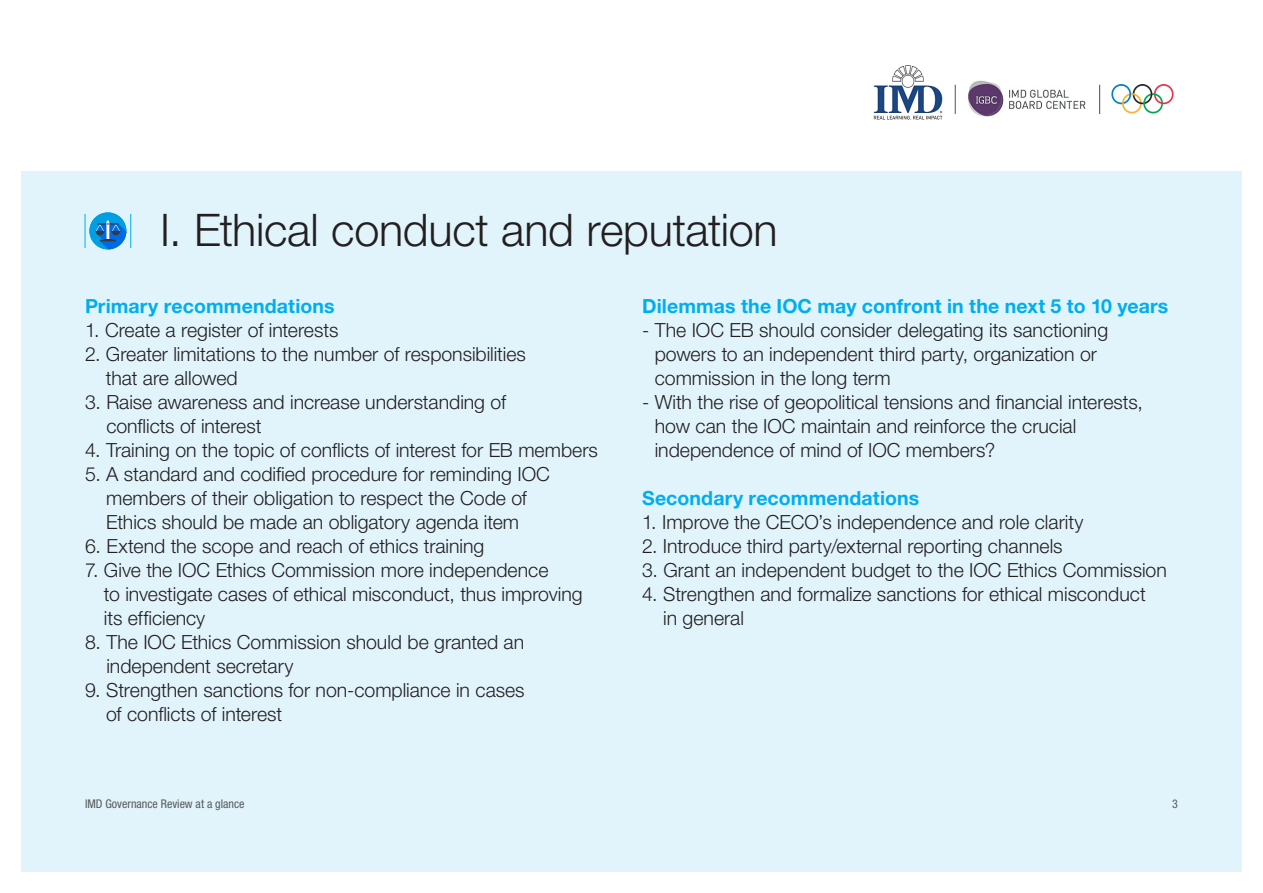
<style>
.page{position:relative;width:1263px;height:893px;background:#fff}
.page>*{position:absolute;margin:0;border:0;box-sizing:border-box;transform-origin:0 0}
.t1{font:300 45px "Helvetica Neue LT Pro";letter-spacing:-.01em;color:#231f20}
.t2{font:300 19.5px/24px "Helvetica Neue LT Pro";color:#231f20}
.t3{font:700 19.5px "Helvetica Neue LT Pro";letter-spacing:.005em;color:#00aeef}
.t4{font:condensed 12px "Helvetica Neue LT Pro";color:#57585a}
</style>
<div class="page">
<div style="left:21px;top:171px;width:1221px;height:701px;background:#e1f4fc"></div>
<hr style="left:85px;top:214px;width:1px;height:34px;background:#00aeef">
<hr style="left:130px;top:214px;width:1px;height:34px;background:#00aeef">
<svg style="left:89px;top:212px;width:37px;height:37px"></svg>
<img style="left:873px;top:65px;width:213px;height:55px">
<img style="left:1099px;top:84px;width:2px;height:30px">
<img style="left:1111px;top:85px;width:63px;height:29px">
<p class="t1" style="left:160px;top:202px;width:619px">I. Ethical conduct and reputation</p>
<p class="t3" style="left:85px;top:293px;width:251px">Primary recommendations</p>
<p class="t2" style="left:85px;top:317px;width:255px">1. Create a register of interests</p>
<p class="t2" style="left:106px;top:341px;width:422px;text-indent:-21px">2. Greater limitations to the number of responsibilities that are allowed</p>
<p class="t2" style="left:106px;top:389px;width:401px;text-indent:-21px">3. Raise awareness and increase understanding of conflicts of interest</p>
<p class="t2" style="left:85px;top:437px;width:514px">4. Training on the topic of conflicts of interest for EB members</p>
<p class="t2" style="left:85px;top:461px;width:466px;text-align:center">5. A standard and codified procedure for reminding IOC members of their obligation to respect the Code of<br>Ethics should be made an obligatory agenda item</p>
<p class="t2" style="left:85px;top:533px;width:401px">6. Extend the scope and reach of ethics training</p>
<p class="t2" style="left:104px;top:557px;width:480px;text-indent:-19px">7. Give the IOC Ethics Commission more independence<br>to investigate cases of ethical misconduct, thus improving its efficiency</p>
<p class="t2" style="left:106px;top:629px;width:419px;text-indent:-21px">8. The IOC Ethics Commission should be granted an independent secretary</p>
<p class="t2" style="left:106px;top:677px;width:420px;text-indent:-21px">9. Strengthen sanctions for non-compliance in cases of conflicts of interest</p>
<p class="t3" style="left:642px;top:293px;width:528px">Dilemmas the IOC may confront in the next 5 to 10 years</p>
<p class="t2" style="left:655px;top:317px;width:455px;text-indent:-13px">- The IOC EB should consider delegating its sanctioning powers to an independent third party, organization or commission in the long term</p>
<p class="t2" style="left:655px;top:389px;width:490px;text-indent:-13px">- With the rise of geopolitical tensions and financial interests, how can the IOC maintain and reinforce the crucial independence of mind of IOC members?</p>
<p class="t3" style="left:642px;top:485px;width:279px">Secondary recommendations</p>
<p class="t2" style="left:642px;top:509px;width:443px">1. Improve the CECO’s independence and role clarity</p>
<p class="t2" style="left:642px;top:533px;width:422px">2. Introduce third party/external reporting channels</p>
<p class="t2" style="left:642px;top:557px;width:526px">3. Grant an independent budget to the IOC Ethics Commission</p>
<p class="t2" style="left:663px;top:581px;width:484px;text-indent:-21px">4. Strengthen and formalize sanctions for ethical misconduct in general</p>
<p class="t4" style="left:85px;top:797px;width:161px">IMD Governance Review at a glance</p>
<p class="t4" style="left:1172px;top:797px;width:7px">3</p>
</div>
